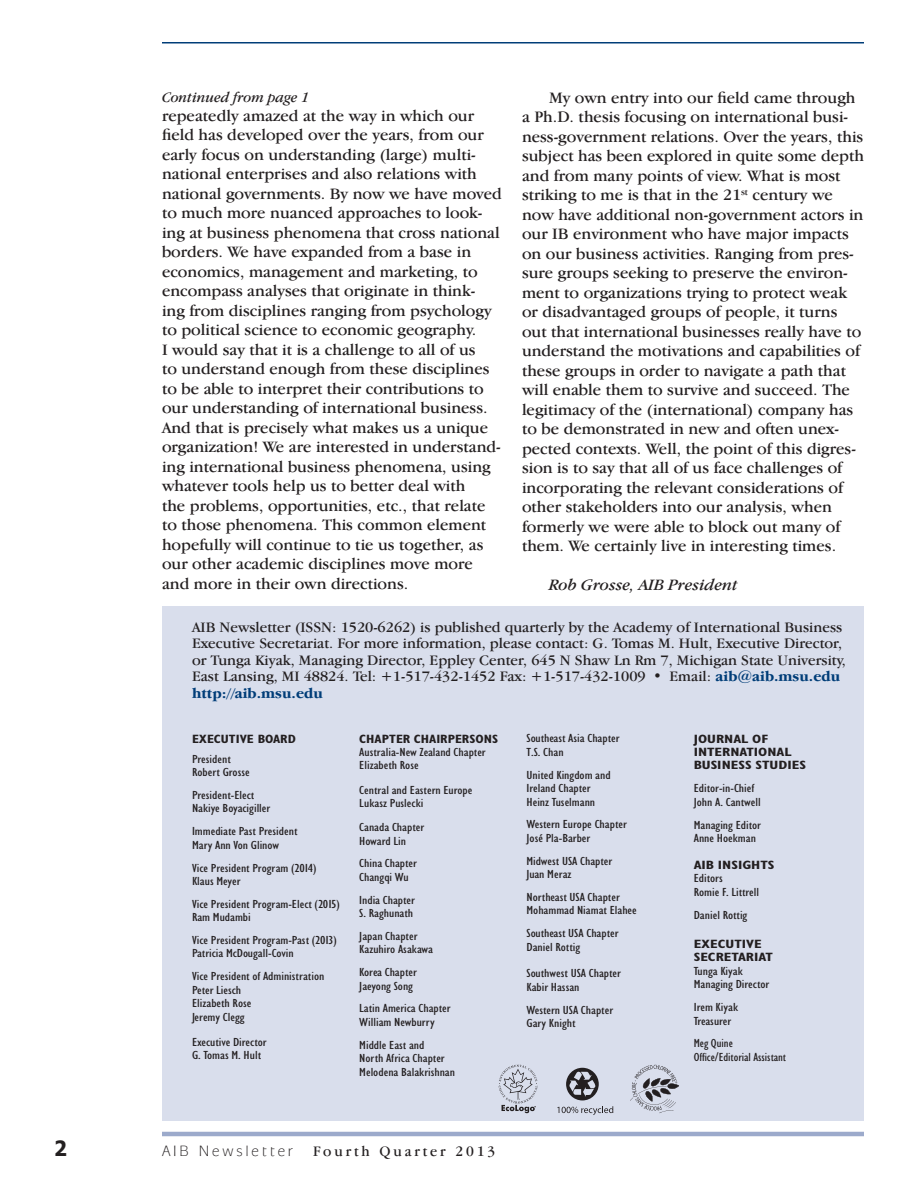
<style>
.page{position:relative;width:918px;height:1188px;background:#fff}
.page>*{position:absolute;margin:0;border:0;box-sizing:border-box;transform-origin:0 0}
.t1{font:700 21px "Tahoma";color:#231f20;scale:.95 1}
.body_text{font:16.5px/19.5px "Garamond IT Cby BT";color:#231f20}
.body_text-2{font:italic 16.5px "Garamond IT Cby BT";color:#231f20}
.t2{font:15px/16.5px "Garamond IT Cby BT";color:#231f20}
.t3{font:italic 15px "Garamond IT Cby BT";color:#231f20;scale:.95 1}
.t4{font:15px "Garamond IT Cby BT";letter-spacing:.2em;color:#231f20;scale:.95 1}
.t5{font:15px "Mixage IT Cby BT";letter-spacing:.2em;color:#231f20;scale:.95 1}
.masthead_list{font:12.15px/13.4px "Classical Sans Cond DTC";color:#231f20;scale:1.23 1}
.masthead_list-2{font:12.15px/13.4px "Classical Sans Bold Cond DTC";color:#231f20;scale:1.23 1}
.masthead_list-3{font:12.15px "Classical Sans Bold Cond DTC";color:#231f20;scale:1.12 1}
.masthead_list-4{font:12.15px "Classical Sans Cond DTC";color:#231f20;scale:1.12 1}
.s1{font-weight:700;color:#003d78}
</style>
<div class="page">
<hr style="left:162px;top:1132px;width:702px;height:4px;background:#9caacb">
<hr style="left:162px;top:42px;width:702px;height:2px;background:#003d78">
<div style="left:162px;top:725px;width:702px;height:395px;background:#d9deec"></div>
<svg style="left:566px;top:1068px;width:33px;height:32px"></svg>
<svg style="left:557px;top:1106px;width:56px;height:9px"></svg>
<svg style="left:499px;top:1065px;width:39px;height:48px"></svg>
<svg style="left:630px;top:1065px;width:49px;height:48px"></svg>
<div style="left:162px;top:607px;width:702px;height:120px;background:#d9deec"></div>
<p class="t3" style="left:162px;top:89px;width:156px">Continued from page 1</p>
<p class="body_text" style="left:162px;top:105px;width:341px">repeatedly amazed at the way in which our field has developed over the years, from our early focus on understanding (large) multi&shy;national enterprises and also relations with national governments. By now we have moved to much more nuanced approaches to look&shy;ing at business phenomena that cross national borders. We have expanded from a base in economics, management and marketing, to encompass analyses that originate in think&shy;ing from disciplines ranging from psychology to political science to economic geography.<br>I would say that it is a challenge to all of us<br>to understand enough from these disciplines to be able to interpret their contributions to our understanding of international business.<br>And that is precisely what makes us a unique organization! We are interested in understand&shy;ing international business phenomena, using whatever tools help us to better deal with<br>the problems, opportunities, etc., that relate to those phenomena. This common element hopefully will continue to tie us together, as our other academic disciplines move more and more in their own directions.</p>
<p class="body_text" style="left:522px;top:87px;width:344px;text-indent:27px">My own entry into our field came through a Ph.D. thesis focusing on international busi&shy;ness-government relations. Over the years, this subject has been explored in quite some depth and from many points of view. What is most striking to me is that in the 21<sup>st</sup> century we now have additional non-government actors in our IB environment who have major impacts on our business activities. Ranging from pres&shy;sure groups seeking to preserve the environ&shy;ment to organizations trying to protect weak or disadvantaged groups of people, it turns out that international businesses really have to understand the motivations and capabilities of these groups in order to navigate a path that will enable them to survive and succeed. The legitimacy of the (international) company has to be demonstrated in new and often unex&shy;pected contexts. Well, the point of this digres&shy;sion is to say that all of us face challenges of incorporating the relevant considerations of other stakeholders into our analysis, when formerly we were able to block out many of them. We certainly live in interesting times.</p>
<p class="body_text-2" style="left:549px;top:575px;width:190px">Rob Grosse, AIB President</p>
<p class="t2" style="left:192px;top:618px;width:656px">AIB Newsletter (ISSN: 1520-6262) is published quarterly by the Academy of International Business Executive Secretariat. For more information, please contact: G. Tomas M. Hult, Executive Director, or Tunga Kiyak, Managing Director, Eppley Center, 645 N Shaw Ln Rm 7, Michigan State University, East Lansing, MI 48824. Tel: +1-517-432-1452 Fax: +1-517-432-1009 • Email: <span class="s1">aib@aib.msu.edu http://aib.msu.edu</span></p>
<p class="masthead_list-3" style="left:192px;top:732px;width:94px">EXECUTIVE BOARD</p>
<p class="masthead_list" style="left:192px;top:752px;width:33px">President</p>
<p class="masthead_list" style="left:192px;top:766px;width:48px">Robert Grosse</p>
<p class="masthead_list" style="left:192px;top:788px;width:52px">President-Elect</p>
<p class="masthead_list" style="left:192px;top:802px;width:65px">Nakiye Boyacigiller</p>
<p class="masthead_list" style="left:192px;top:825px;width:87px">Immediate Past President</p>
<p class="masthead_list" style="left:192px;top:838px;width:72px">Mary Ann Von Glinow</p>
<p class="masthead_list" style="left:192px;top:861px;width:103px">Vice President Program (2014)</p>
<p class="masthead_list" style="left:192px;top:874px;width:41px">Klaus Meyer</p>
<p class="masthead_list" style="left:192px;top:897px;width:122px">Vice President Program-Elect (2015)</p>
<p class="masthead_list" style="left:192px;top:911px;width:49px">Ram Mudambi</p>
<p class="masthead_list" style="left:192px;top:933px;width:119px">Vice President Program-Past (2013)</p>
<p class="masthead_list" style="left:192px;top:947px;width:84px">Patricia McDougall-Covin</p>
<p class="masthead_list" style="left:192px;top:970px;width:109px">Vice President of Administration</p>
<p class="masthead_list" style="left:192px;top:983px;width:41px">Peter Liesch</p>
<p class="masthead_list" style="left:192px;top:997px;width:50px">Elizabeth Rose</p>
<p class="masthead_list" style="left:192px;top:1010px;width:44px">Jeremy Clegg</p>
<p class="masthead_list" style="left:192px;top:1035px;width:62px">Executive Director</p>
<p class="masthead_list" style="left:192px;top:1049px;width:58px">G. Tomas M. Hult</p>
<p class="masthead_list-3" style="left:359px;top:732px;width:126px">CHAPTER CHAIRPERSONS</p>
<p class="masthead_list" style="left:359px;top:745px;width:104px">Australia-New Zealand Chapter</p>
<p class="masthead_list" style="left:359px;top:759px;width:50px">Elizabeth Rose</p>
<p class="masthead_list" style="left:359px;top:783px;width:94px">Central and Eastern Europe</p>
<p class="masthead_list" style="left:359px;top:796px;width:54px">Lukasz Puslecki</p>
<p class="masthead_list" style="left:359px;top:821px;width:54px">Canada Chapter</p>
<p class="masthead_list" style="left:359px;top:834px;width:39px">Howard Lin</p>
<p class="masthead_list" style="left:359px;top:857px;width:48px">China Chapter</p>
<p class="masthead_list" style="left:359px;top:870px;width:42px">Changqi Wu</p>
<p class="masthead_list" style="left:359px;top:893px;width:47px">India Chapter</p>
<p class="masthead_list" style="left:359px;top:907px;width:45px">S. Raghunath</p>
<p class="masthead_list" style="left:359px;top:929px;width:49px">Japan Chapter</p>
<p class="masthead_list" style="left:359px;top:943px;width:61px">Kazuhiro Asakawa</p>
<p class="masthead_list" style="left:359px;top:966px;width:48px">Korea Chapter</p>
<p class="masthead_list" style="left:359px;top:979px;width:45px">Jaeyong Song</p>
<p class="masthead_list" style="left:359px;top:1002px;width:76px">Latin America Chapter</p>
<p class="masthead_list" style="left:359px;top:1015px;width:63px">William Newburry</p>
<p class="masthead_list" style="left:359px;top:1038px;width:71px">Middle East and<br>North Africa Chapter</p>
<p class="masthead_list" style="left:359px;top:1065px;width:79px">Melodena Balakrishnan</p>
<p class="t1" style="left:54px;top:1134px;width:15px">2</p>
<p class="t5" style="left:162px;top:1142px;width:140px">AIB Newsletter</p>
<p class="t4" style="left:313px;top:1142px;width:193px">Fourth Quarter 2013</p>
<p class="masthead_list" style="left:526px;top:732px;width:77px">Southeast Asia Chapter</p>
<p class="masthead_list" style="left:526px;top:745px;width:32px">T.S. Chan</p>
<p class="masthead_list" style="left:526px;top:768px;width:70px">United Kingdom and<br>Ireland Chapter</p>
<p class="masthead_list" style="left:526px;top:795px;width:57px">Heinz Tuselmann</p>
<p class="masthead_list" style="left:526px;top:818px;width:83px">Western Europe Chapter</p>
<p class="masthead_list" style="left:526px;top:831px;width:53px">José Pla-Barber</p>
<p class="masthead_list" style="left:526px;top:854px;width:71px">Midwest USA Chapter</p>
<p class="masthead_list" style="left:526px;top:867px;width:38px">Juan Meraz</p>
<p class="masthead_list" style="left:526px;top:890px;width:77px">Northeast USA Chapter</p>
<p class="masthead_list" style="left:526px;top:904px;width:91px">Mohammad Niamat Elahee</p>
<p class="masthead_list" style="left:526px;top:927px;width:76px">Southeast USA Chapter</p>
<p class="masthead_list" style="left:526px;top:940px;width:45px">Daniel Rottig</p>
<p class="masthead_list" style="left:526px;top:967px;width:78px">Southwest USA Chapter</p>
<p class="masthead_list" style="left:526px;top:980px;width:45px">Kabir Hassan</p>
<p class="masthead_list" style="left:526px;top:1003px;width:72px">Western USA Chapter</p>
<p class="masthead_list" style="left:526px;top:1016px;width:41px">Gary Knight</p>
<p class="masthead_list-2" style="left:694px;top:732px;width:93px">JOURNAL OF<br>INTERNATIONAL<br>BUSINESS STUDIES</p>
<p class="masthead_list" style="left:694px;top:782px;width:51px">Editor-in-Chief</p>
<p class="masthead_list" style="left:694px;top:795px;width:56px">John A. Cantwell</p>
<p class="masthead_list" style="left:694px;top:818px;width:56px">Managing Editor</p>
<p class="masthead_list" style="left:694px;top:831px;width:52px">Anne Hoekman</p>
<p class="masthead_list-2" style="left:694px;top:858px;width:67px">AIB INSIGHTS</p>
<p class="masthead_list" style="left:694px;top:872px;width:25px">Editors</p>
<p class="masthead_list" style="left:694px;top:885px;width:55px">Romie F. Littrell</p>
<p class="masthead_list" style="left:694px;top:908px;width:45px">Daniel Rottig</p>
<p class="masthead_list-2" style="left:694px;top:937px;width:66px">EXECUTIVE<br>SECRETARIAT</p>
<p class="masthead_list" style="left:694px;top:964px;width:41px">Tunga Kiyak</p>
<p class="masthead_list" style="left:694px;top:978px;width:63px">Managing Director</p>
<p class="masthead_list" style="left:694px;top:1001px;width:38px">Irem Kiyak</p>
<p class="masthead_list" style="left:694px;top:1014px;width:32px">Treasurer</p>
<p class="masthead_list-4" style="left:694px;top:1036px;width:36px">Meg Quine</p>
<p class="masthead_list-4" style="left:694px;top:1050px;width:84px">Office/Editorial Assistant</p>
</div>
